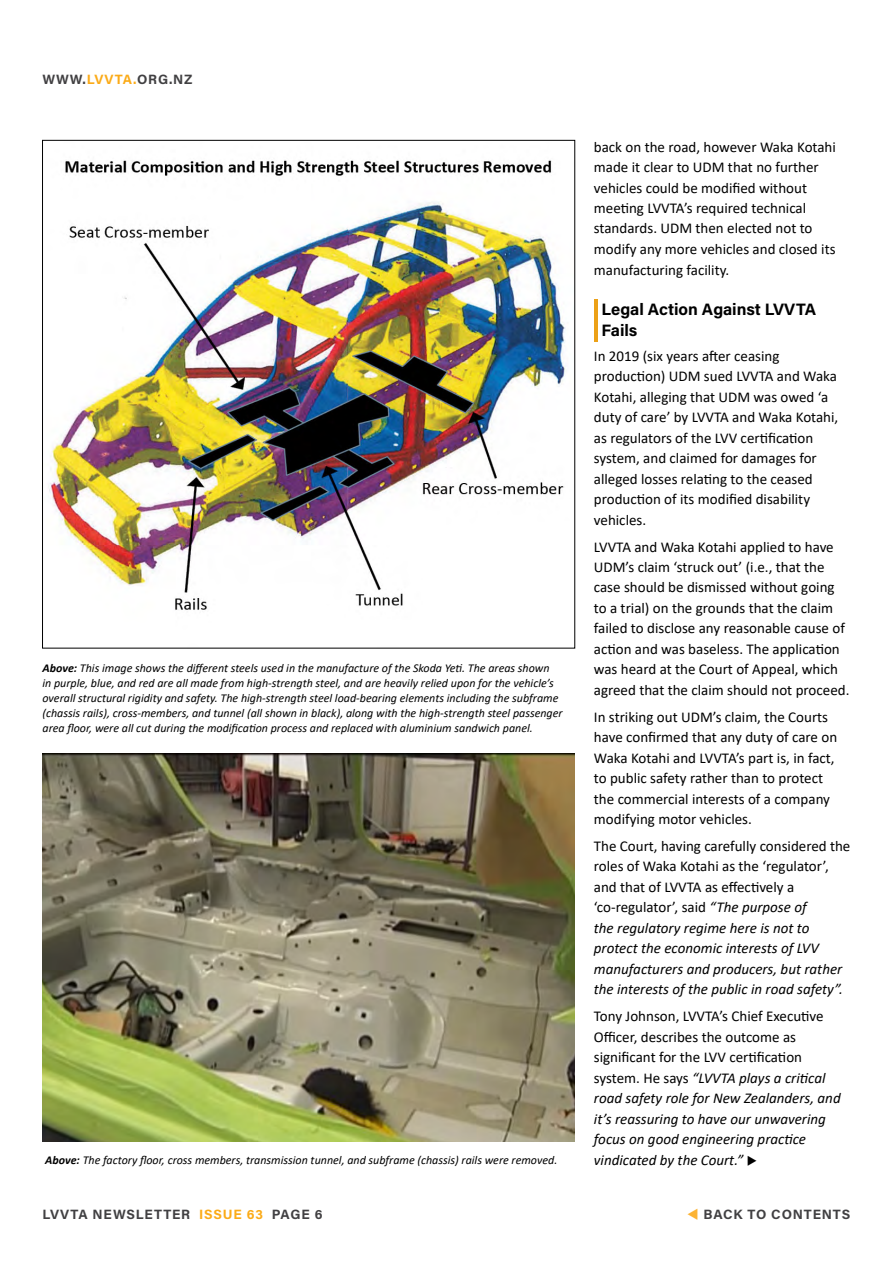
<style>
.page{position:relative;width:893px;height:1263px;background:#fff}
.page>*{position:absolute;margin:0;border:0;box-sizing:border-box;transform-origin:0 0}
.t1{font:700 16.5px/21px "Acumin Pro";color:#000}
.t2{font:15px/20.4px "Calibri";color:#000}
.t3{font:italic 15px/20.5px "Calibri";color:#000}
.t4{font:700 13.5px "Acumin Pro";letter-spacing:.06em;color:#414042}
.t5{font:italic 12px/15px "Calibri";color:#000}
.s1{color:#fbab18}
.s2{font-weight:700}
.s3{font-style:normal}
.s4{color:#fcb333}
</style>
<div class="page">
<img style="left:48px;top:160px;width:518px;height:450px">
<img style="left:43px;top:754px;width:532px;height:388px">
<hr style="left:594px;top:299px;width:3px;height:42px;background:#eca117">
<p class="t4" style="left:43px;top:70px;width:152px">WWW.<span class="s1">LVVTA.</span>ORG.NZ</p>
<p class="t5" style="left:43px;top:660px;width:522px"><span class="s2">Above:</span> This image shows the different steels used in the manufacture of the Skoda Yeti. The areas shown<br>in purple, blue, and red are all made from high-strength steel, and are heavily relied upon for the vehicle’s overall structural rigidity and safety. The high-strength steel load-bearing elements including the subframe (chassis rails), cross-members, and tunnel (all shown in black), along with the high-strength steel passenger area floor, were all cut during the modification process and replaced with aluminium sandwich panel.</p>
<p class="t5" style="left:45px;top:1152px;width:514px"><span class="s2">Above:</span> The factory floor, cross members, transmission tunnel, and subframe (chassis) rails were removed.</p>
<p class="t2" style="left:594px;top:136px;width:244px">back on the road, however Waka Kotahi made it clear to UDM that no further vehicles could be modified without meeting LVVTA’s required technical standards. UDM then elected not to modify any more vehicles and closed its manufacturing facility.</p>
<p class="t1" style="left:601px;top:298px;width:216px">Legal Action Against LVVTA<br>Fails</p>
<p class="t2" style="left:594px;top:345px;width:246px">In 2019 (six years after ceasing production) UDM sued LVVTA and Waka Kotahi, alleging that UDM was owed ‘a duty of care’ by LVVTA and Waka Kotahi, as regulators of the LVV certification system, and claimed for damages for alleged losses relating to the ceased production of its modified disability vehicles.</p>
<p class="t2" style="left:594px;top:536px;width:257px">LVVTA and Waka Kotahi applied to have UDM’s claim ‘struck out’ (i.e., that the case should be dismissed without going to a trial) on the grounds that the claim failed to disclose any reasonable cause of action and was baseless. The application was heard at the Court of Appeal, which agreed that the claim should not proceed.</p>
<p class="t2" style="left:594px;top:706px;width:245px">In striking out UDM’s claim, the Courts have confirmed that any duty of care on Waka Kotahi and LVVTA’s part is, in fact, to public safety rather than to protect the commercial interests of a company modifying motor vehicles.</p>
<p class="t3" style="left:594px;top:835px;width:258px"><span class="s3">The Court, having carefully considered the roles of Waka Kotahi as the ‘regulator’, and that of LVVTA as effectively a ‘co-regulator’, said</span> “The purpose of<br>the regulatory regime here is not to protect the economic interests of LVV manufacturers and producers, but rather the interests of the public in road safety”.</p>
<p class="t3" style="left:594px;top:1005px;width:248px"><span class="s3">Tony Johnson, LVVTA’s Chief Executive Officer, describes the outcome as significant for the LVV certification system. He says</span> “LVVTA plays a critical road safety role for New Zealanders, and it’s reassuring to have our unwavering focus on good engineering practice vindicated by the Court.” ◆</p>
<p class="t4" style="left:43px;top:1204px;width:281px">LVVTA NEWSLETTER <span class="s1">ISSUE 63</span> PAGE 6</p>
<p class="t4" style="left:687px;top:1204px;width:165px"><span class="s4">▼</span> BACK TO CONTENTS</p>
</div>
